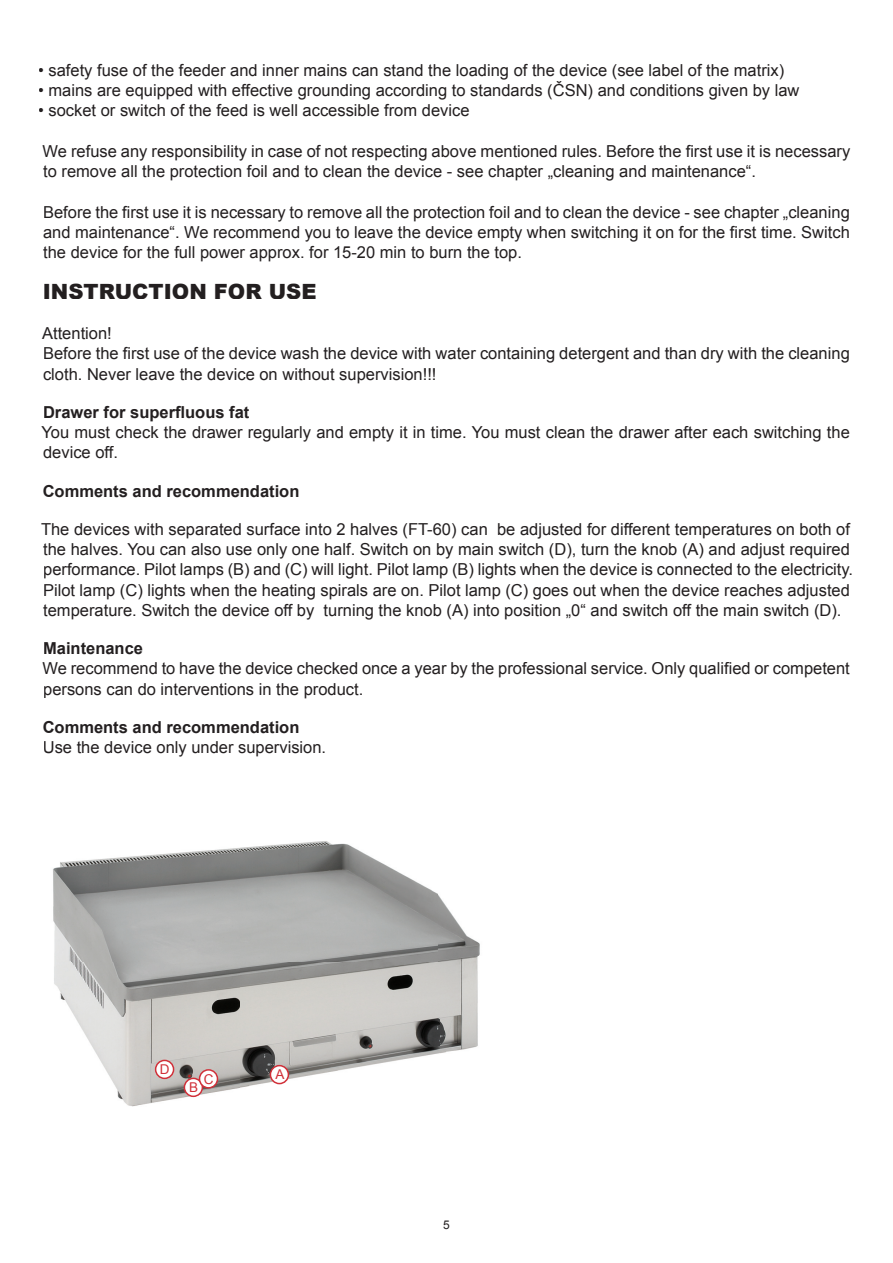
<style>
.page{position:relative;width:893px;height:1263px;background:#fff}
.page>*{position:absolute;margin:0;border:0;box-sizing:border-box;transform-origin:0 0}
.t1{font:900 21px "Arial";color:#231f20}
.t2{font:16.5px/20.2px "Arial";color:#231f20}
.t3{font:700 16.5px "Arial";color:#231f20}
.t4{font:13.5px "Arial";color:#d13039}
.t5{font:12px "Arial";color:#231f20}
</style>
<div class="page">
<img style="left:53px;top:841px;width:427px;height:266px">
<div style="left:184px;top:1078px;width:18px;height:18px;background:#fff;border-radius:50%"></div>
<div style="left:184px;top:1078px;width:19px;height:19px;border:2px solid #d13039;border-radius:50%"></div>
<div style="left:270px;top:1066px;width:18px;height:18px;background:#fff;border-radius:50%"></div>
<div style="left:270px;top:1065px;width:19px;height:19px;border:2px solid #d13039;border-radius:50%"></div>
<div style="left:199px;top:1070px;width:18px;height:18px;background:#fff;border-radius:50%"></div>
<div style="left:199px;top:1069px;width:19px;height:20px;border:2px solid #d13039;border-radius:50%"></div>
<div style="left:156px;top:1060px;width:18px;height:18px;background:#fff;border-radius:50%"></div>
<div style="left:155px;top:1060px;width:19px;height:19px;border:2px solid #d13039;border-radius:50%"></div>
<p class="t2" style="left:38px;top:60px;width:747px">• safety fuse of the feeder and inner mains can stand the loading of the device (see label of the matrix)</p>
<p class="t2" style="left:38px;top:80px;width:763px">• mains are equipped with effective grounding according to standards (ČSN) and conditions given by law</p>
<p class="t2" style="left:38px;top:101px;width:433px">• socket or switch of the feed is well accessible from device</p>
<p class="t2" style="left:43px;top:141px;width:809px">We refuse any responsibility in case of not respecting above mentioned rules. Before the first use it is necessary to remove all the protection foil and to clean the device - see chapter „cleaning and maintenance“.</p>
<p class="t2" style="left:43px;top:202px;width:808px;text-align:justify">Before the first use it is necessary to remove all the protection foil and to clean the device - see chapter „cleaning and maintenance“. We recommend you to leave the device empty when switching it on for the first time. Switch the device for the full power approx. for 15-20 min to burn the top.</p>
<p class="t1" style="left:43px;top:276px;width:275px">INSTRUCTION FOR USE</p>
<p class="t2" style="left:42px;top:323px;width:809px">Attention!<br>Before the first use of the device wash the device with water containing detergent and than dry with the cleaning cloth. Never leave the device on without supervision!!!</p>
<p class="t3" style="left:43px;top:403px;width:208px">Drawer for superfluous fat</p>
<p class="t2" style="left:41px;top:422px;width:810px">You must check the drawer regularly and empty it in time. You must clean the drawer after each switching the device off.</p>
<p class="t3" style="left:43px;top:482px;width:258px">Comments and recommendation</p>
<p class="t2" style="left:41px;top:519px;width:814px">The devices with separated surface into 2 halves (FT-60) can be adjusted for different temperatures on both of the halves. You can also use only one half. Switch on by main switch (D), turn the knob (A) and adjust required performance. Pilot lamps (B) and (C) will light. Pilot lamp (B) lights when the device is connected to the electricity.<br>Pilot lamp (C) lights when the heating spirals are on. Pilot lamp (C) goes out when the device reaches adjusted temperature. Switch the device off by turning the knob (A) into position „0“ and switch off the main switch (D).</p>
<p class="t3" style="left:43px;top:639px;width:101px">Maintenance</p>
<p class="t2" style="left:43px;top:659px;width:809px">We recommend to have the device checked once a year by the professional service. Only qualified or competent persons can do interventions in the product.</p>
<p class="t3" style="left:43px;top:718px;width:258px">Comments and recommendation</p>
<p class="t2" style="left:43px;top:737px;width:285px">Use the device only under supervision.</p>
<p class="t4" style="left:160px;top:1062px;width:11px">D</p>
<p class="t4" style="left:204px;top:1071px;width:11px">C</p>
<p class="t4" style="left:275px;top:1067px;width:11px">A</p>
<p class="t4" style="left:189px;top:1080px;width:11px">B</p>
<p class="t5" style="left:443px;top:1218px;width:8px">5</p>
</div>
